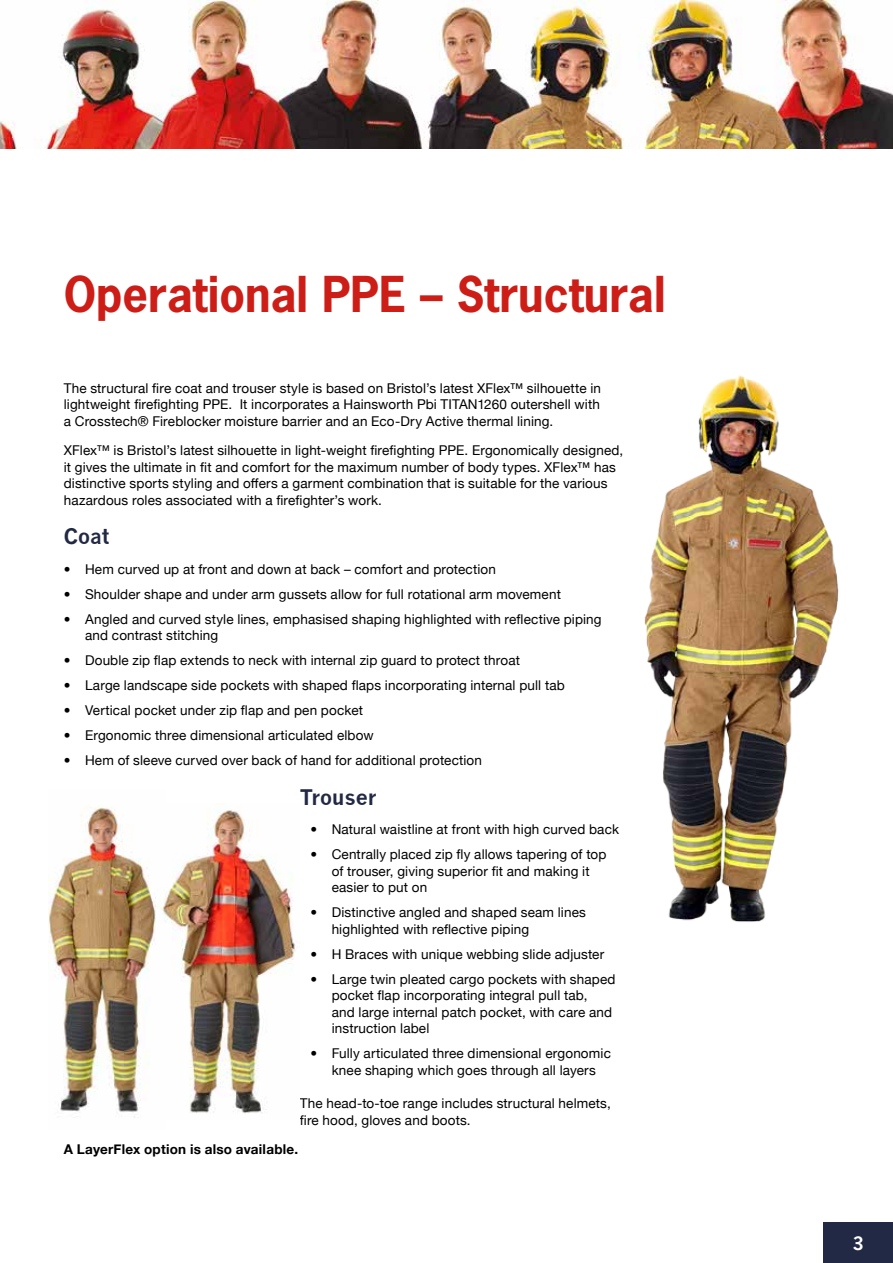
<style>
.page{position:relative;width:893px;height:1263px;background:#fff}
.page>*{position:absolute;margin:0;border:0;box-sizing:border-box;transform-origin:0 0}
.t1{font:700 46.5px "News Gothic";color:#cd1d17}
.t2{font:700 21px "News Gothic";color:#222944}
.t3{font:700 18px "News Gothic";color:#fff}
.t4{font:13.5px/16.5px "Helvetica Neue";letter-spacing:.01em;color:#000}
.t5{font:700 13.5px "Helvetica Neue";letter-spacing:.015em;color:#000}
</style>
<div class="page">
<div style="left:823px;top:1222px;width:70px;height:41px;background:#222944"></div>
<img style="left:0;top:0;width:893px;height:148px">
<img style="left:644px;top:375px;width:195px;height:547px">
<img style="left:48px;top:806px;width:109px;height:312px">
<img style="left:161px;top:810px;width:134px;height:304px">
<h1 class="t1" style="left:64px;top:263px;width:603px">Operational PPE – Structural</h1>
<p class="t4" style="left:64px;top:379px;width:539px;text-align:justify">The structural fire coat and trouser style is based on Bristol’s latest XFlex™ silhouette in lightweight firefighting PPE. It incorporates a Hainsworth Pbi TITAN1260 outershell with a Crosstech® Fireblocker moisture barrier and an Eco-Dry Active thermal lining.</p>
<p class="t4" style="left:64px;top:441px;width:561px">XFlex™ is Bristol’s latest silhouette in light-weight firefighting PPE. Ergonomically designed, it gives the ultimate in fit and comfort for the maximum number of body types. XFlex™ has distinctive sports styling and offers a garment combination that is suitable for the various hazardous roles associated with a firefighter’s work.</p>
<h2 class="t2" style="left:64px;top:524px;width:47px">Coat</h2>
<p class="t4" style="left:64px;top:560px;width:434px">• Hem curved up at front and down at back – comfort and protection</p>
<p class="t4" style="left:64px;top:585px;width:499px">• Shoulder shape and under arm gussets allow for full rotational arm movement</p>
<p class="t4" style="left:85px;top:610px;width:518px;text-indent:-21px">• Angled and curved style lines, emphasised shaping highlighted with reflective piping and contrast stitching</p>
<p class="t4" style="left:64px;top:651px;width:458px">• Double zip flap extends to neck with internal zip guard to protect throat</p>
<p class="t4" style="left:64px;top:676px;width:503px">• Large landscape side pockets with shaped flaps incorporating internal pull tab</p>
<p class="t4" style="left:64px;top:701px;width:301px">• Vertical pocket under zip flap and pen pocket</p>
<p class="t4" style="left:64px;top:726px;width:311px">• Ergonomic three dimensional articulated elbow</p>
<p class="t4" style="left:64px;top:751px;width:420px">• Hem of sleeve curved over back of hand for additional protection</p>
<h2 class="t2" style="left:300px;top:784px;width:79px">Trouser</h2>
<p class="t4" style="left:310px;top:820px;width:310px">• Natural waistline at front with high curved back</p>
<p class="t4" style="left:332px;top:845px;width:276px;text-indent:-21px">• Centrally placed zip fly allows tapering of top of trouser, giving superior fit and making it easier to put on</p>
<p class="t4" style="left:332px;top:903px;width:256px;text-indent:-21px">• Distinctive angled and shaped seam lines highlighted with reflective piping</p>
<p class="t4" style="left:310px;top:945px;width:295px">• H Braces with unique webbing slide adjuster</p>
<p class="t4" style="left:332px;top:970px;width:285px;text-indent:-21px">• Large twin pleated cargo pockets with shaped pocket flap incorporating integral pull tab,<br>and large internal patch pocket, with care and instruction label</p>
<p class="t4" style="left:310px;top:1044px;width:302px;text-align:center">• Fully articulated three dimensional ergonomic knee shaping which goes through all layers</p>
<p class="t4" style="left:300px;top:1094px;width:312px">The head-to-toe range includes structural helmets, fire hood, gloves and boots.</p>
<p class="t5" style="left:64px;top:1137px;width:236px">A LayerFlex option is also available.</p>
<h3 class="t3" style="left:853px;top:1232px;width:13px">3</h3>
</div>
